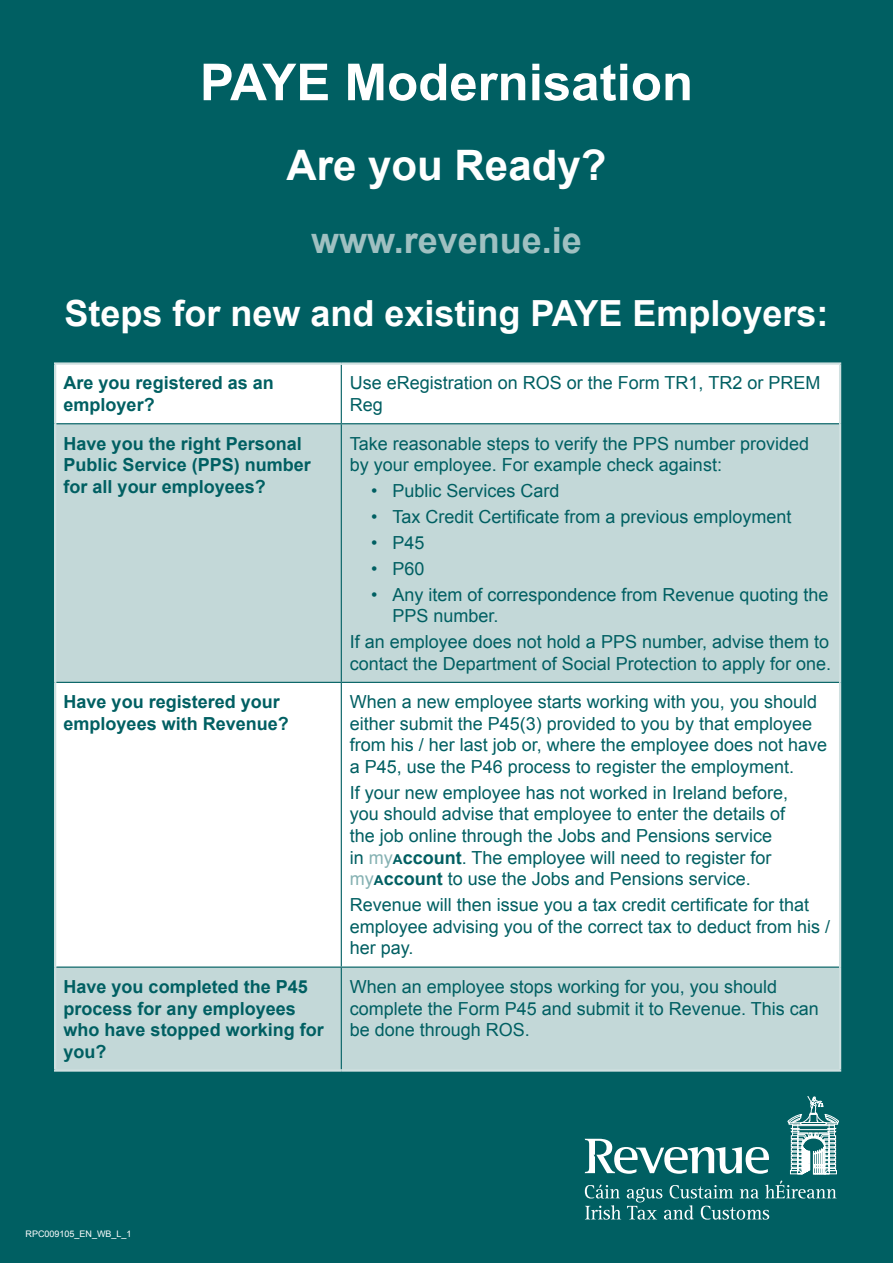
<style>
.page{position:relative;width:893px;height:1263px;background:#005f62}
.page>*{position:absolute;margin:0;border:0;box-sizing:border-box;transform-origin:0 0}
.t1{font:700 51px "Arial";color:#fff}
.t2{font:700 42px "Arial";color:#fff}
.t3{font:700 36px "Arial";color:#fff}
.t4{font:700 36px "Arial";color:#9fc0c1}
.t5{font:18px/21.6px "Arial";color:#005f62}
.t6{font:700 18px/21.6px "Arial";color:#005f62}
.t7{font:9px "Arial";color:#fff}
.s1{color:#85b1b2}
.s2{font-weight:700;font-size:13.65px}
.s3{font-weight:700}
</style>
<div class="page">
<div style="left:56px;top:365px;width:783px;height:58px;background:#fff"></div>
<svg style="left:56px;top:424px;width:783px;height:645px;background:#dde9e9"></svg>
<hr style="left:341px;top:365px;width:1px;height:58px;background:#005f62">
<hr style="left:341px;top:424px;width:1px;height:258px;background:#005f62">
<hr style="left:56px;top:682px;width:285px;height:1px;background:#005f62">
<hr style="left:341px;top:682px;width:498px;height:1px;background:#005f62">
<hr style="left:341px;top:683px;width:1px;height:283px;background:#005f62">
<hr style="left:56px;top:966px;width:285px;height:2px;background:#005f62">
<hr style="left:341px;top:966px;width:498px;height:2px;background:#005f62">
<hr style="left:341px;top:968px;width:1px;height:101px;background:#005f62">
<hr style="left:54px;top:362px;width:287px;height:3px;background:#cfe0e0">
<hr style="left:54px;top:365px;width:2px;height:59px;background:#cfe0e0">
<hr style="left:341px;top:362px;width:500px;height:3px;background:#cfe0e0">
<hr style="left:839px;top:365px;width:2px;height:59px;background:#cfe0e0">
<hr style="left:54px;top:424px;width:2px;height:258px;background:#cfe0e0">
<hr style="left:839px;top:424px;width:2px;height:258px;background:#cfe0e0">
<hr style="left:54px;top:682px;width:2px;height:285px;background:#cfe0e0">
<hr style="left:839px;top:682px;width:2px;height:285px;background:#cfe0e0">
<hr style="left:54px;top:967px;width:2px;height:102px;background:#cfe0e0">
<hr style="left:839px;top:967px;width:2px;height:102px;background:#cfe0e0">
<hr style="left:54px;top:1069px;width:287px;height:3px;background:#cfe0e0">
<hr style="left:341px;top:1069px;width:500px;height:3px;background:#cfe0e0">
<svg style="left:585px;top:1096px;width:254px;height:123px"></svg>
<h1 class="t1" style="left:200px;top:49px;width:495px">PAYE Modernisation</h1>
<h2 class="t2" style="left:287px;top:138px;width:321px">Are you Ready?</h2>
<h3 class="t4" style="left:311px;top:217px;width:272px">www.revenue.ie</h3>
<h3 class="t3" style="left:64px;top:290px;width:766px">Steps for new and existing PAYE Employers:</h3>
<p class="t6" style="left:64px;top:373px;width:212px">Are you registered as an employer?</p>
<p class="t5" style="left:350px;top:372px;width:472px">Use eRegistration on ROS or the Form TR1, TR2 or PREM<br>Reg</p>
<p class="t6" style="left:64px;top:433px;width:249px">Have you the right Personal<br>Public Service (PPS) number for all your employees?</p>
<p class="t5" style="left:350px;top:433px;width:461px">Take reasonable steps to verify the PPS number provided by your employee. For example check against:</p>
<p class="t5" style="left:371px;top:480px;width:190px">• Public Services Card</p>
<p class="t5" style="left:371px;top:506px;width:422px">• Tax Credit Certificate from a previous employment</p>
<p class="t5" style="left:371px;top:532px;width:55px">• P45</p>
<p class="t5" style="left:371px;top:558px;width:55px">• P60</p>
<p class="t5" style="left:392px;top:584px;width:438px;text-indent:-21px">• Any item of correspondence from Revenue quoting the<br>PPS number.</p>
<p class="t5" style="left:350px;top:631px;width:483px">If an employee does not hold a PPS number, advise them to contact the Department of Social Protection to apply for one.</p>
<p class="t6" style="left:64px;top:692px;width:227px">Have you registered your employees with Revenue?</p>
<p class="t5" style="left:350px;top:691px;width:479px">When a new employee starts working with you, you should either submit the P45(3) provided to you by that employee from his / her last job or, where the employee does not have a P45, use the P46 process to register the employment.</p>
<p class="t5" style="left:350px;top:782px;width:440px">If your new employee has not worked in Ireland before, you should advise that employee to enter the details of the job online through the Jobs and Pensions service in <span class="s1">my</span><span class="s2">a</span><span class="s3">ccount</span>. The employee will need to register for <span class="s1">my</span><span class="s2">a</span><span class="s3">ccount</span> to use the Jobs and Pensions service.</p>
<p class="t5" style="left:350px;top:894px;width:482px">Revenue will then issue you a tax credit certificate for that employee advising you of the correct tax to deduct from his / her pay.</p>
<p class="t6" style="left:64px;top:976px;width:262px">Have you completed the P45 process for any employees who have stopped working for you?</p>
<p class="t5" style="left:350px;top:976px;width:470px">When an employee stops working for you, you should complete the Form P45 and submit it to Revenue. This can be done through ROS.</p>
<p class="t7" style="left:26px;top:1228px;width:108px">RPC009105_EN_WB_L_1</p>
</div>
